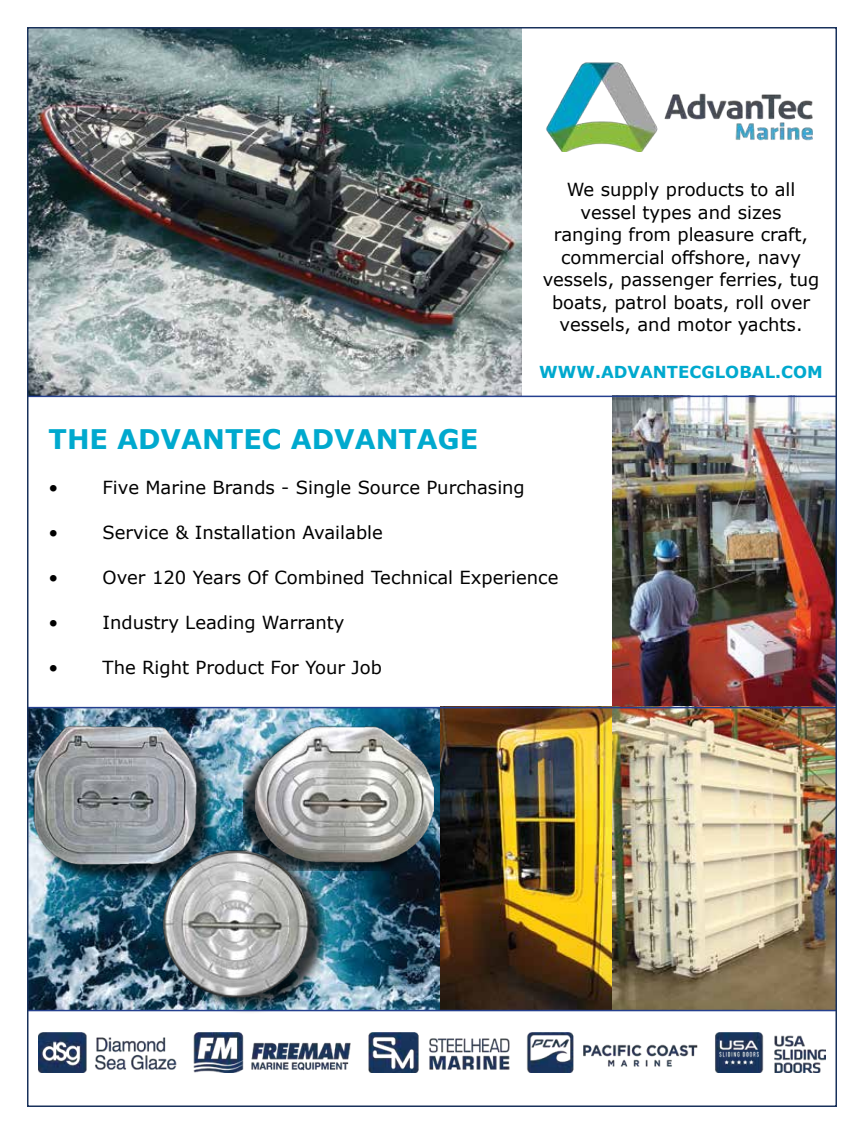
<style>
.page{position:relative;width:864px;height:1134px;background:#fff}
.page>*{position:absolute;margin:0;border:0;box-sizing:border-box;transform-origin:0 0}
.t1{font:700 27px "Verdana";color:#00a9ce}
.t2{font:18px/22.5px "Verdana";color:#000;text-align:center}
.t3{font:700 16.5px "Verdana";color:#00a9ce}
</style>
<div class="page">
<img style="left:30px;top:708px;width:410px;height:302px">
<img style="left:30px;top:30px;width:492px;height:366px">
<img style="left:39px;top:1033px;width:786px;height:39px">
<img style="left:612px;top:397px;width:222px;height:613px">
<img style="left:546px;top:62px;width:267px;height:90px">
<hr style="left:27px;top:396px;width:810px;height:1px;background:#25408f">
<img style="left:440px;top:708px;width:172px;height:302px">
<img style="left:133px;top:842px;width:207px;height:168px">
<img style="left:30px;top:708px;width:182px;height:179px">
<img style="left:244px;top:715px;width:202px;height:156px">
<hr style="left:27px;top:1010px;width:810px;height:1px;background:#25408f">
<hr style="left:27px;top:707px;width:810px;height:1px;background:#25408f">
<p class="t2" style="left:543px;top:178px;width:278px">We supply products to all vessel types and sizes<br>ranging from pleasure craft, commercial offshore, navy vessels, passenger ferries, tug boats, patrol boats, roll over vessels, and motor yachts.</p>
<p class="t3" style="left:539px;top:360px;width:285px">WWW.ADVANTECGLOBAL.COM</p>
<h1 class="t1" style="left:49px;top:420px;width:431px">THE ADVANTEC ADVANTAGE</h1>
<p class="t2" style="left:49px;top:476px;width:11px">•</p>
<p class="t2" style="left:103px;top:476px;width:424px">Five Marine Brands - Single Source Purchasing</p>
<p class="t2" style="left:49px;top:521px;width:11px">•</p>
<p class="t2" style="left:103px;top:521px;width:282px">Service &amp; Installation Available</p>
<p class="t2" style="left:49px;top:566px;width:11px">•</p>
<p class="t2" style="left:103px;top:566px;width:457px">Over 120 Years Of Combined Technical Experience</p>
<p class="t2" style="left:49px;top:611px;width:11px">•</p>
<p class="t2" style="left:103px;top:611px;width:243px">Industry Leading Warranty</p>
<p class="t2" style="left:49px;top:656px;width:11px">•</p>
<p class="t2" style="left:103px;top:656px;width:281px">The Right Product For Your Job</p>
</div>
